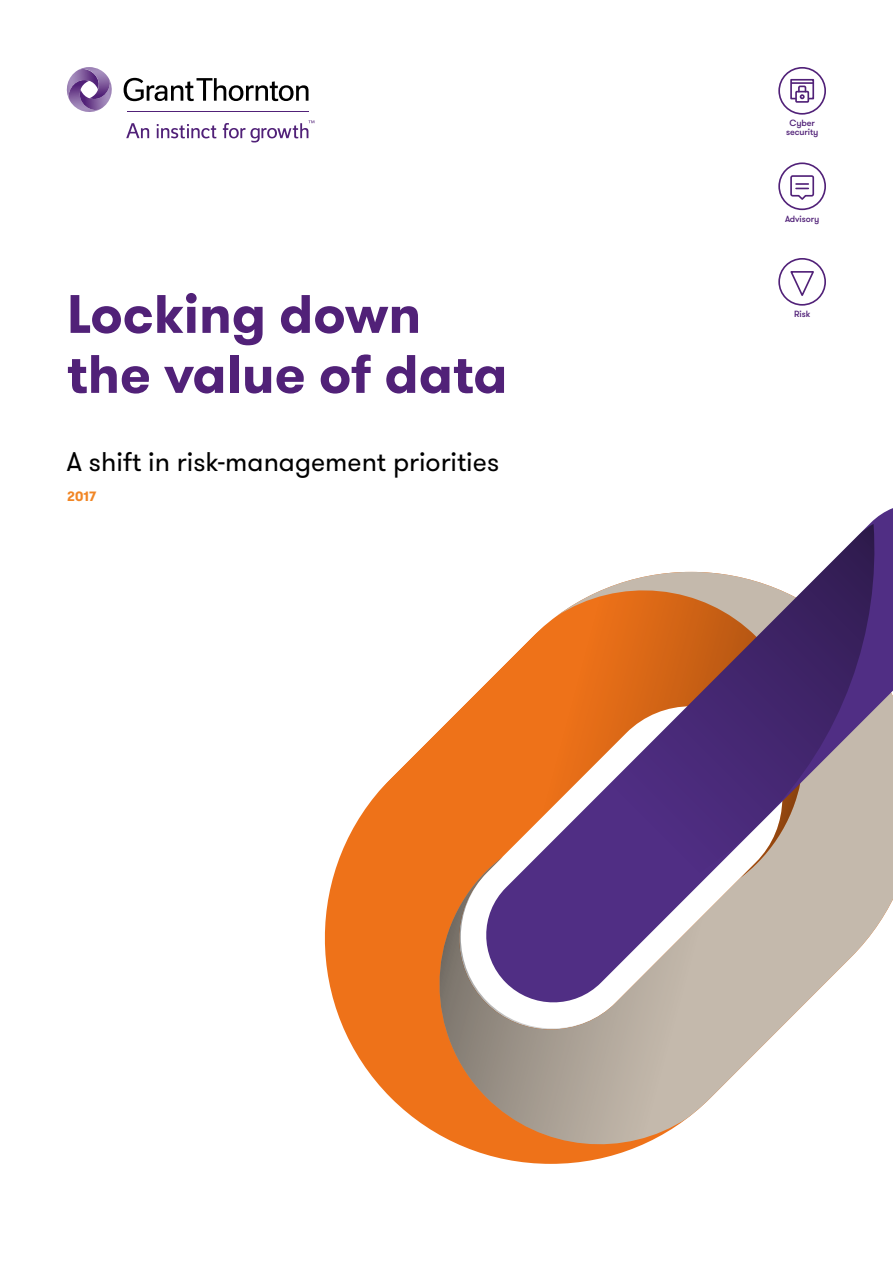
<style>
.page{position:relative;width:893px;height:1263px;background:#fff}
.page>*{position:absolute;margin:0;border:0;box-sizing:border-box;transform-origin:0 0}
.t1{font:700 54px/60px "GT Walsheim Pro";color:#512178}
.t2{font:27px "GT Walsheim Pro";color:#000}
.t3{font:700 13.5px "GT Walsheim Pro";color:#f18625}
.t4{font:500 9px/9px "GT Walsheim Pro";letter-spacing:-.01em;color:#512178;text-align:center}
</style>
<div class="page">
<svg style="left:124px;top:78px;width:184px;height:23px"></svg>
<svg style="left:126px;top:123px;width:23px;height:15px"></svg>
<svg style="left:157px;top:124px;width:59px;height:14px"></svg>
<svg style="left:223px;top:120px;width:91px;height:22px"></svg>
<hr style="left:127px;top:112px;width:181px;height:1px;background:#512178">
<svg style="left:66px;top:67px;width:46px;height:45px"></svg>
<svg style="left:324px;top:745px;width:274px;height:419px;fill:#ee7219"></svg>
<svg style="left:424px;top:697px;width:376px;height:341px;fill:#ee7219"></svg>
<svg style="left:472px;top:689px;width:8px;height:167px"></svg>
<svg style="left:424px;top:856px;width:347px;height:303px"></svg>
<svg style="left:480px;top:508px;width:413px;height:501px"></svg>
<svg style="left:514px;top:524px;width:367px;height:409px"></svg>
<svg style="left:778px;top:162px;width:48px;height:48px"></svg>
<svg style="left:778px;top:67px;width:48px;height:48px"></svg>
<svg style="left:778px;top:258px;width:48px;height:48px"></svg>
<h1 class="t1" style="left:67px;top:284px;width:442px">Locking down the value of data</h1>
<p class="t2" style="left:67px;top:445px;width:434px">A shift in risk-management priorities</p>
<p class="t3" style="left:67px;top:487px;width:31px">2017</p>
<p class="t4" style="left:786px;top:119px;width:34px">Cyber security</p>
<p class="t4" style="left:785px;top:214px;width:36px">Advisory</p>
<p class="t4" style="left:794px;top:310px;width:18px">Risk</p>
</div>
